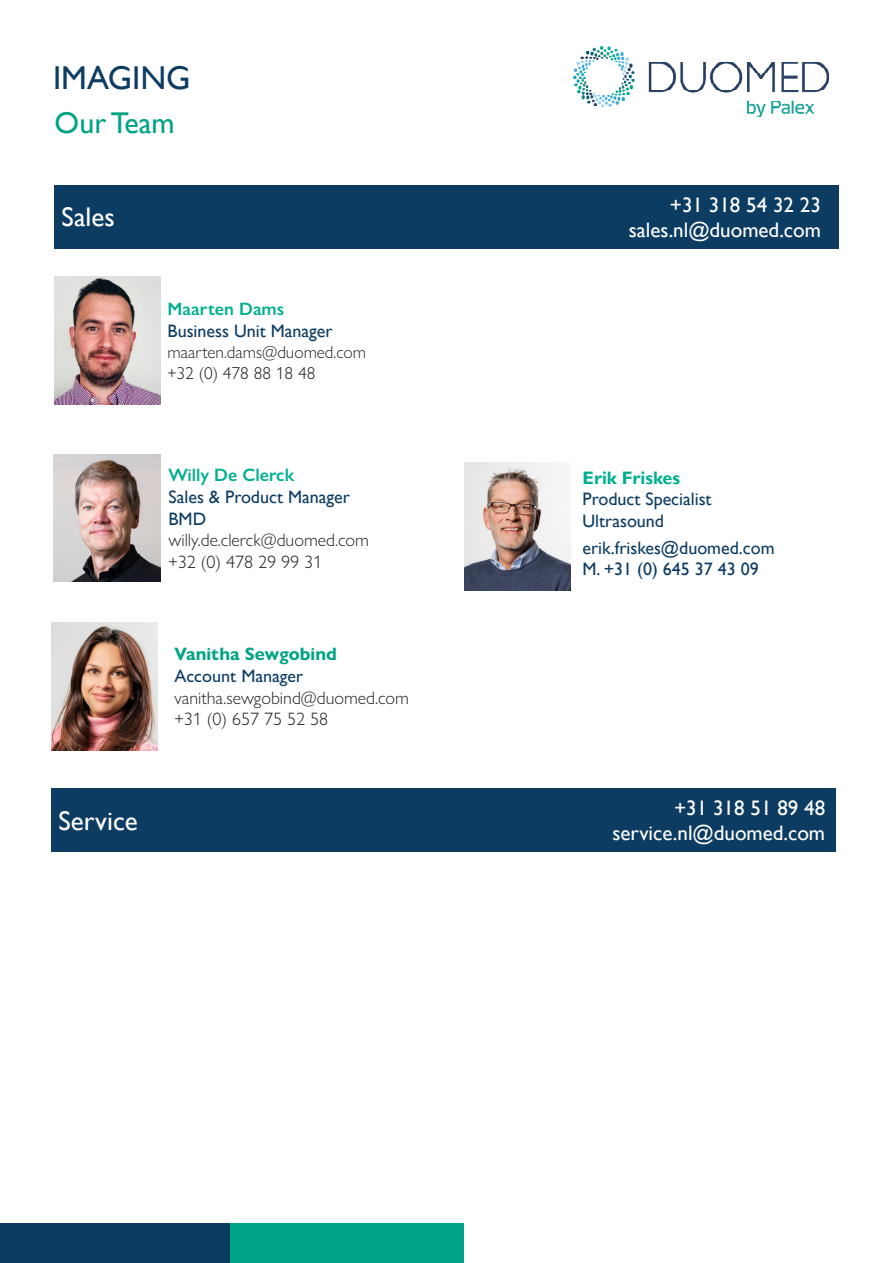
<style>
.page{position:relative;width:893px;height:1263px;background:#fff}
.page>*{position:absolute;margin:0;border:0;box-sizing:border-box;transform-origin:0 0}
.t1{font:33px "Gill Sans";color:#0d3c63}
.t2{font:30px "Gill Sans";color:#00a385}
.t3{font:27px "Gill Sans";color:#fff}
.t4{font:21px "Gill Sans";color:#fff}
.t5{font:18px/21.6px "Gill Sans";color:#0d3c63}
.t6{font:300 18px "Gill Sans Nova";color:#231f20}
.t7{font:700 18px "Gill Sans Nova";color:#00a385}
.t8{font:500 18px "Gill Sans Nova";color:#0d3c63}
.t9{font:600 18px "Gill Sans Nova";color:#01af8f}
.t10{font:700 18px "Gill Sans";color:#01af8f}
.t11{font:300 17.4px "Gill Sans Nova";color:#231f20}
.s1{font-family:"Gill Sans Nova";font-weight:600;color:#01af8f}
</style>
<div class="page">
<div style="left:0;top:1223px;width:230px;height:40px;background:#0d3c63"></div>
<div style="left:230px;top:1223px;width:234px;height:40px;background:#00a385"></div>
<div style="left:51px;top:789px;width:785px;height:63px;background:#0d3c63"></div>
<div style="left:54px;top:186px;width:785px;height:63px;background:#0d3c63"></div>
<img style="left:573px;top:46px;width:255px;height:71px">
<img style="left:54px;top:277px;width:106px;height:127px">
<img style="left:54px;top:454px;width:106px;height:128px">
<img style="left:464px;top:463px;width:107px;height:127px">
<img style="left:51px;top:622px;width:106px;height:128px">
<p class="t1" style="left:53px;top:59px;width:139px">IMAGING</p>
<p class="t2" style="left:55px;top:105px;width:122px">Our Team</p>
<p class="t3" style="left:62px;top:202px;width:55px">Sales</p>
<p class="t5" style="left:168px;top:299px;width:167px"><span class="s1">Maarten Dams<br></span>Business Unit Manager</p>
<p class="t11" style="left:168px;top:341px;width:200px">maarten.dams@duomed.com</p>
<p class="t11" style="left:168px;top:362px;width:149px">+32 (0) 478 88 18 48</p>
<p class="t9" style="left:168px;top:464px;width:127px">Willy De Clerck</p>
<p class="t5" style="left:168px;top:486px;width:183px">Sales &amp; Product Manager</p>
<p class="t5" style="left:168px;top:508px;width:39px">BMD</p>
<p class="t6" style="left:168px;top:529px;width:202px">willy.de.clerck@duomed.com</p>
<p class="t6" style="left:168px;top:551px;width:155px">+32 (0) 478 29 99 31</p>
<p class="t7" style="left:174px;top:643px;width:164px">Vanitha Sewgobind</p>
<p class="t8" style="left:174px;top:665px;width:130px">Account Manager</p>
<p class="t6" style="left:174px;top:686px;width:236px">vanitha.sewgobind@duomed.com</p>
<p class="t6" style="left:174px;top:708px;width:155px">+31 (0) 657 75 52 58</p>
<p class="t3" style="left:58px;top:805px;width:81px">Service</p>
<p class="t4" style="left:670px;top:193px;width:153px">+31 318 54 32 23</p>
<p class="t4" style="left:629px;top:218px;width:194px">sales.nl@duomed.com</p>
<p class="t10" style="left:583px;top:467px;width:99px">Erik Friskes</p>
<p class="t5" style="left:583px;top:489px;width:131px">Product Specialist</p>
<p class="t5" style="left:583px;top:510px;width:83px">Ultrasound</p>
<p class="t5" style="left:583px;top:537px;width:194px">erik.friskes@duomed.com</p>
<p class="t5" style="left:583px;top:559px;width:178px">M. +31 (0) 645 37 43 09</p>
<p class="t4" style="left:674px;top:796px;width:153px">+31 318 51 89 48</p>
<p class="t4" style="left:612px;top:821px;width:214px">service.nl@duomed.com</p>
</div>
